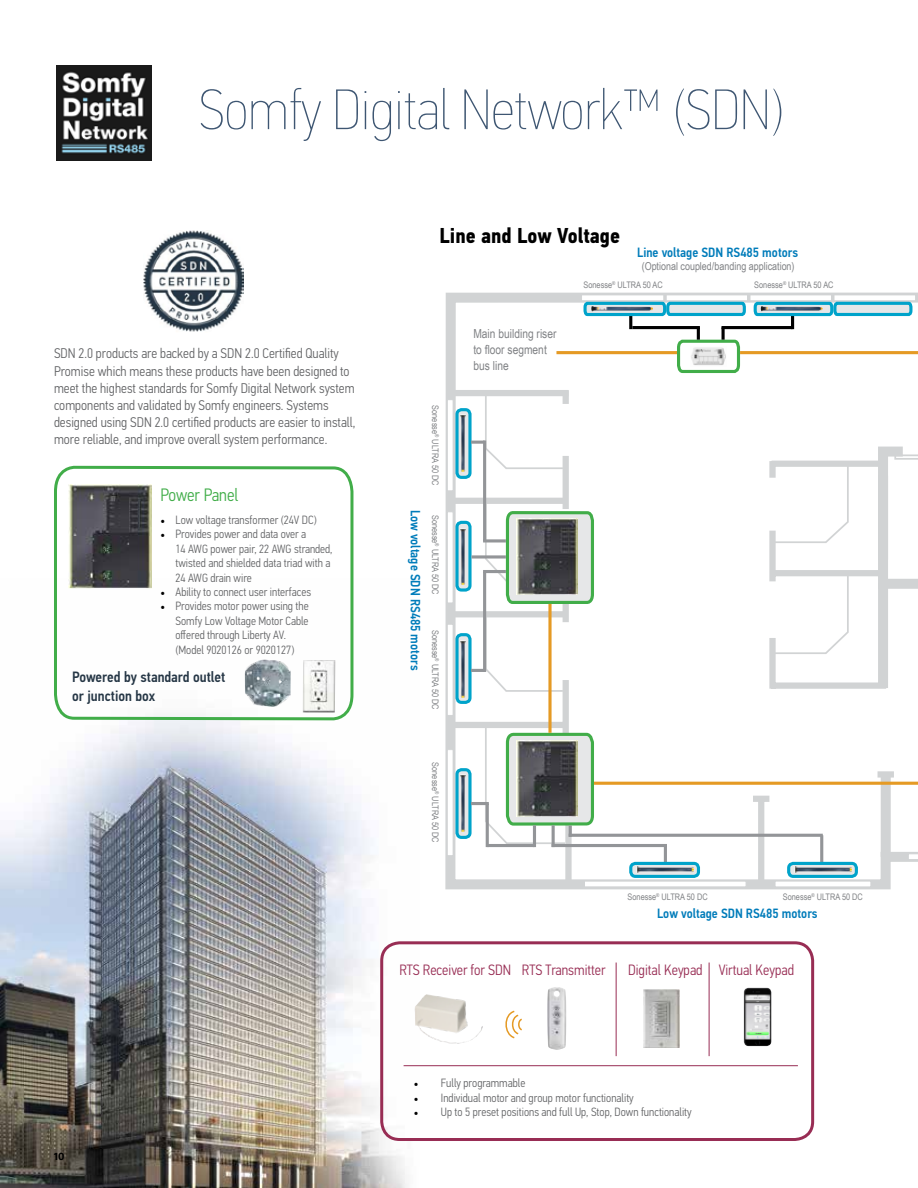
<style>
.page{position:relative;width:918px;height:1188px;background:#fff}
.page>*{position:absolute;margin:0;border:0;box-sizing:border-box;transform-origin:0 0}
.t1{font:57px "PF Din Text Cond Pro X Thin";color:#3e5672}
.t2{font:700 21.6px "PF Din Text Cond Pro";color:#000}
.t3{font:300 18px "PF Din Text Cond Pro";color:#41ad49}
.t4{font:300 15px "PF Din Text Cond Pro";color:#982d54}
.t5{font:500 15px/19.5px "PF Din Text Cond Pro";color:#263746}
.t6{font:300 14.1px/17.1px "PF Din Text Cond Pro";color:#636466}
.t7{font:500 13.5px "PF Din Text Cond Pro";color:#007cba}
.t8{font:700 12.75px "Fago Co";color:#000}
.t9{font:12.45px/15.6px "Arial Narrow";color:#808285}
.t10{font:300 12px/14.4px "PF Din Text Cond Pro";color:#636466}
.t11{font:10.95px "Arial Narrow";color:#808285}
.t12{font:9px "Arial Narrow";color:#808285}
.s1{font-family:"Minion Pro";font-weight:400;color:#000}
</style>
<div class="page">
<svg style="left:445px;top:292px;width:473px;height:598px"></svg>
<div style="left:881px;top:774px;width:10px;height:83px;background:#d1d3d4"></div>
<div style="left:878px;top:583px;width:10px;height:105px;background:#d1d3d4"></div>
<div style="left:878px;top:771px;width:16px;height:7px;background:#d1d3d4"></div>
<div style="left:758px;top:798px;width:6px;height:83px;background:#d1d3d4"></div>
<div style="left:565px;top:798px;width:7px;height:83px;background:#d1d3d4"></div>
<div style="left:453px;top:722px;width:114px;height:6px;background:#d1d3d4"></div>
<div style="left:453px;top:611px;width:114px;height:6px;background:#d1d3d4"></div>
<div style="left:453px;top:498px;width:114px;height:6px;background:#d1d3d4"></div>
<div style="left:447px;top:624px;width:6px;height:91px;background:#fff"></div>
<div style="left:447px;top:624px;width:6px;height:92px;border:1px solid #d1d3d4"></div>
<div style="left:447px;top:750px;width:6px;height:106px;background:#fff"></div>
<div style="left:447px;top:749px;width:6px;height:107px;border:1px solid #d1d3d4"></div>
<div style="left:775px;top:881px;width:96px;height:6px;background:#fff"></div>
<div style="left:775px;top:881px;width:96px;height:6px;border:1px solid #d1d3d4"></div>
<svg style="left:873px;top:442px;width:45px;height:152px"></svg>
<div style="left:771px;top:682px;width:115px;height:7px;background:#d1d3d4"></div>
<div style="left:772px;top:570px;width:113px;height:6px;background:#d1d3d4"></div>
<div style="left:772px;top:461px;width:113px;height:6px;background:#d1d3d4"></div>
<svg style="left:484px;top:390px;width:366px;height:455px"></svg>
<svg style="left:584px;top:881px;width:162px;height:6px"></svg>
<svg style="left:447px;top:512px;width:6px;height:91px"></svg>
<svg style="left:447px;top:399px;width:6px;height:92px"></svg>
<svg style="left:908px;top:854px;width:10px;height:6px"></svg>
<div style="left:453px;top:390px;width:115px;height:6px;background:#d1d3d4"></div>
<svg style="left:504px;top:510px;width:92px;height:96px"></svg>
<div style="left:457px;top:410px;width:13px;height:67px;background:#e6e7e8;border-radius:5px"></div>
<div style="left:455px;top:408px;width:17px;height:71px;border:3px solid #00a3ca;border-radius:5px"></div>
<img style="left:460px;top:415px;width:5px;height:56px">
<div style="left:457px;top:522px;width:13px;height:68px;background:#e6e7e8;border-radius:5px"></div>
<div style="left:455px;top:521px;width:17px;height:71px;border:3px solid #00a3ca;border-radius:5px"></div>
<div style="left:457px;top:635px;width:13px;height:67px;background:#e6e7e8;border-radius:5px"></div>
<div style="left:455px;top:633px;width:17px;height:71px;border:3px solid #00a3ca;border-radius:5px"></div>
<div style="left:457px;top:770px;width:13px;height:67px;background:#e6e7e8;border-radius:5px"></div>
<div style="left:455px;top:768px;width:17px;height:71px;border:3px solid #00a3ca;border-radius:5px"></div>
<hr style="left:740px;top:351px;width:178px;height:3px;background:#e59a24">
<hr style="left:556px;top:351px;width:121px;height:3px;background:#e59a24">
<hr style="left:632px;top:326px;width:68px;height:3px;background:#000">
<hr style="left:722px;top:326px;width:71px;height:3px;background:#000">
<hr style="left:791px;top:304px;width:3px;height:25px;background:#000">
<svg style="left:675px;top:327px;width:67px;height:48px"></svg>
<hr style="left:629px;top:304px;width:3px;height:25px;background:#000">
<hr style="left:820px;top:835px;width:3px;height:40px;background:#939598">
<hr style="left:664px;top:846px;width:3px;height:29px;background:#939598">
<svg style="left:504px;top:731px;width:92px;height:106px"></svg>
<hr style="left:552px;top:825px;width:3px;height:22px;background:#939598">
<hr style="left:533px;top:825px;width:3px;height:22px;background:#939598">
<hr style="left:486px;top:804px;width:3px;height:43px;background:#939598">
<svg style="left:548px;top:604px;width:4px;height:129px"></svg>
<hr style="left:483px;top:441px;width:3px;height:100px;background:#939598">
<hr style="left:483px;top:572px;width:3px;height:100px;background:#939598">
<hr style="left:594px;top:782px;width:324px;height:3px;background:#e59a24">
<hr style="left:487px;top:844px;width:47px;height:3px;background:#939598">
<hr style="left:471px;top:802px;width:18px;height:3px;background:#939598">
<hr style="left:471px;top:669px;width:14px;height:3px;background:#939598">
<svg style="left:472px;top:555px;width:34px;height:4px"></svg>
<hr style="left:483px;top:539px;width:23px;height:3px;background:#939598">
<hr style="left:483px;top:570px;width:23px;height:3px;background:#939598">
<hr style="left:471px;top:441px;width:14px;height:3px;background:#939598">
<hr style="left:569px;top:834px;width:254px;height:3px;background:#939598">
<hr style="left:552px;top:844px;width:115px;height:3px;background:#939598">
<svg style="left:582px;top:294px;width:332px;height:24px"></svg>
<img style="left:761px;top:306px;width:62px;height:6px">
<div style="left:631px;top:863px;width:67px;height:13px;background:#e6e7e8;border-radius:5px"></div>
<div style="left:629px;top:862px;width:71px;height:16px;border:3px solid #00a3ca;border-radius:5px"></div>
<div style="left:789px;top:863px;width:67px;height:13px;background:#e6e7e8;border-radius:5px"></div>
<div style="left:787px;top:862px;width:71px;height:16px;border:3px solid #00a3ca;border-radius:5px"></div>
<img style="left:690px;top:347px;width:37px;height:19px">
<img style="left:517px;top:740px;width:61px;height:77px">
<img style="left:517px;top:518px;width:61px;height:77px">
<img style="left:0;top:722px;width:419px;height:466px">
<img style="left:643px;top:989px;width:36px;height:59px">
<img style="left:56px;top:65px;width:95px;height:95px">
<img style="left:547px;top:987px;width:19px;height:63px">
<img style="left:414px;top:994px;width:69px;height:50px">
<svg style="left:505px;top:1010px;width:17px;height:29px"></svg>
<hr style="left:404px;top:1065px;width:394px;height:1px;background:#982d54">
<hr style="left:709px;top:963px;width:1px;height:93px;background:#982d54">
<hr style="left:616px;top:963px;width:1px;height:93px;background:#982d54">
<div style="left:380px;top:941px;width:434px;height:200px;border:3px solid #982d54;border-radius:18px"></div>
<img style="left:744px;top:988px;width:27px;height:58px">
<svg style="left:54px;top:465px;width:300px;height:257px"></svg>
<img style="left:68px;top:484px;width:83px;height:105px">
<img style="left:143px;top:230px;width:101px;height:102px">
<img style="left:460px;top:529px;width:5px;height:56px">
<img style="left:460px;top:641px;width:5px;height:57px">
<img style="left:460px;top:775px;width:5px;height:56px">
<img style="left:636px;top:867px;width:57px;height:5px">
<img style="left:794px;top:867px;width:57px;height:5px">
<h1 class="t1" style="left:199px;top:77px;width:587px">Somfy Digital Network™ (SDN)</h1>
<p class="t6" style="left:54px;top:345px;width:303px">SDN 2.0 products are backed by a SDN 2.0 Certified Quality Promise which means these products have been designed to meet the highest standards for Somfy Digital Network system components and validated by Somfy engineers. Systems designed using SDN 2.0 certified products are easier to install, more reliable, and improve overall system performance.</p>
<h3 class="t3" style="left:160px;top:485px;width:79px">Power Panel</h3>
<p class="t10" style="left:160px;top:513px;width:158px"><span class="s1">•</span> Low voltage transformer (24V DC)</p>
<p class="t10" style="left:176px;top:527px;width:159px;text-indent:-15px"><span class="s1">•</span> Provides power and data over a<br>14 AWG power pair, 22 AWG stranded, twisted and shielded data triad with a<br>24 AWG drain wire</p>
<p class="t10" style="left:160px;top:585px;width:152px"><span class="s1">•</span> Ability to connect user interfaces</p>
<p class="t10" style="left:176px;top:599px;width:135px;text-indent:-15px"><span class="s1">•</span> Provides motor power using the<br>Somfy Low Voltage Motor Cable offered through Liberty AV. (Model 9020126 or 9020127)</p>
<p class="t5" style="left:72px;top:667px;width:155px">Powered by standard outlet or junction box</p>
<p class="t8" style="left:54px;top:1148px;width:12px">10</p>
<h2 class="t2" style="left:440px;top:222px;width:182px">Line and Low Voltage</h2>
<p class="t7" style="left:637px;top:244px;width:162px">Line voltage SDN RS485 motors</p>
<p class="t12" style="left:754px;top:278px;width:81px">Sonesse<sup>®</sup> ULTRA 50 AC</p>
<p class="t11" style="left:642px;top:258px;width:154px">(Optional coupled/banding application)</p>
<p class="t12" style="left:584px;top:278px;width:81px">Sonesse<sup>®</sup> ULTRA 50 AC</p>
<p class="t7" style="left:424px;top:510px;width:162px;rotate:90deg">Low voltage SDN RS485 motors</p>
<p class="t12" style="left:442px;top:405px;width:82px;rotate:90deg">Sonesse<sup>®</sup> ULTRA 50 DC</p>
<p class="t12" style="left:442px;top:515px;width:82px;rotate:90deg">Sonesse<sup>®</sup> ULTRA 50 DC</p>
<p class="t12" style="left:442px;top:630px;width:82px;rotate:90deg">Sonesse<sup>®</sup> ULTRA 50 DC</p>
<p class="t12" style="left:442px;top:762px;width:82px;rotate:90deg">Sonesse<sup>®</sup> ULTRA 50 DC</p>
<p class="t9" style="left:473px;top:326px;width:85px">Main building riser to floor segment bus line</p>
<p class="t12" style="left:628px;top:890px;width:82px">Sonesse<sup>®</sup> ULTRA 50 DC</p>
<p class="t12" style="left:783px;top:890px;width:82px">Sonesse<sup>®</sup> ULTRA 50 DC</p>
<p class="t7" style="left:657px;top:906px;width:162px">Low voltage SDN RS485 motors</p>
<p class="t4" style="left:399px;top:961px;width:208px">RTS Receiver for SDN RTS Transmitter</p>
<p class="t4" style="left:628px;top:961px;width:167px">Digital Keypad Virtual Keypad</p>
<p class="t10" style="left:414px;top:1076px;width:113px"><span class="s1">•</span> Fully programmable</p>
<p class="t10" style="left:414px;top:1090px;width:221px"><span class="s1">•</span> Individual motor and group motor functionality</p>
<p class="t10" style="left:414px;top:1105px;width:279px"><span class="s1">•</span> Up to 5 preset positions and full Up, Stop, Down functionality</p>
</div>
